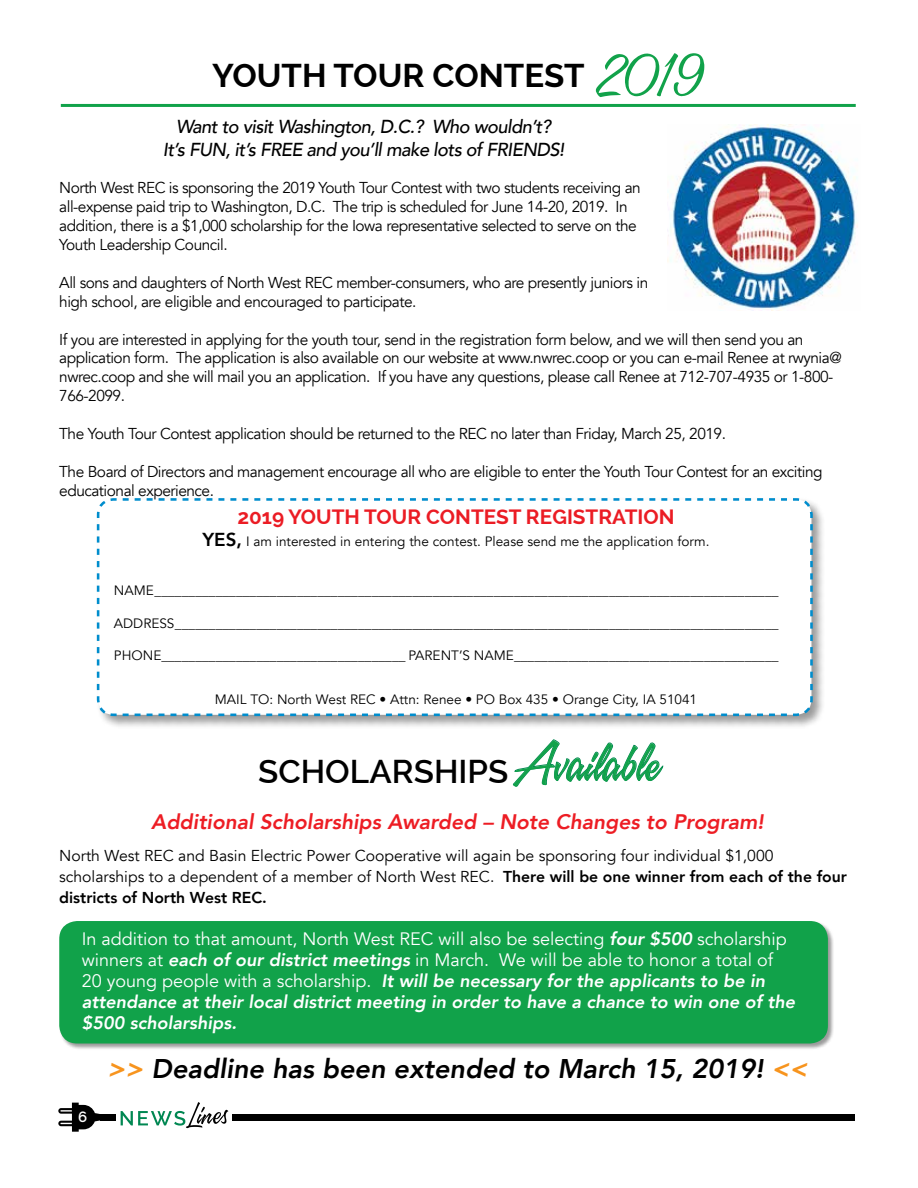
<style>
.page{position:relative;width:918px;height:1188px;background:#fff}
.page>*{position:absolute;margin:0;border:0;box-sizing:border-box;transform-origin:0 0}
.t1{font:600 33px "Raleway";color:#000}
.t2{font:700 33px "Raleway";color:#000}
.t3{font:italic 800 27px "Avenir";color:#000}
.t4{font:italic 800 21px "Avenir";color:#ed1d24}
.t5{font:700 20.7px "Raleway";color:#eb1c24}
.t6{font:italic 500 18.75px/22.5px "Avenir";letter-spacing:-.03em;color:#000;text-align:center}
.t7{font:italic 800 18px/21px "Avenir";color:#fff}
.t8{font:15.75px/18.9px "Avenir";letter-spacing:-.03em;color:#000}
.t9{font:15.75px/21px "Avenir";color:#000}
.t10{font:600 15px "Raleway";color:#fff}
.t11{font:13.5px "Avenir";color:#000}
.s1{font-family:"A&S Speedway";font-weight:400;font-size:54px;color:#11a24a}
.s2{font-weight:800;font-size:18.75px}
.s3{font-family:"A&S Speedway";font-weight:400;font-size:48px;color:#11a24a}
.s4{font-weight:800}
.s5{font-weight:400;font-style:normal}
.s6{color:#f7941e}
</style>
<div class="page">
<svg style="left:58px;top:1103px;width:43px;height:29px"></svg>
<div style="left:101px;top:1114px;width:754px;height:6px;background:#000"></div>
<div style="left:116px;top:1108px;width:115px;height:20px;background:#fff"></div>
<svg style="left:121px;top:1102px;width:107px;height:26px"></svg>
<img style="left:668px;top:124px;width:190px;height:186px">
<div style="left:95px;top:497px;width:731px;height:232px;background:#000;opacity:.4"></div>
<svg style="left:96px;top:497px;width:718px;height:220px"></svg>
<hr style="left:61px;top:104px;width:795px;height:3px;background:#11a24a">
<div style="left:59px;top:921px;width:776px;height:129px;background:#000;opacity:.4"></div>
<div style="left:59px;top:921px;width:769px;height:123px;background:#11a24a;border-radius:18px"></div>
<svg style="left:513px;top:740px;width:150px;height:46px"></svg>
<h1 class="t2" style="left:212px;top:57px;width:492px">YOUTH TOUR CONTEST <span class="s1">2019</span></h1>
<p class="t6" style="left:163px;top:116px;width:403px">Want to visit Washington, D.C.? Who wouldn’t?<br>It’s FUN, it’s FREE and you’ll make lots of FRIENDS!</p>
<p class="t8" style="left:59px;top:179px;width:583px">North West REC is sponsoring the 2019 Youth Tour Contest with two students receiving an all-expense paid trip to Washington, D.C. The trip is scheduled for June 14-20, 2019. In addition, there is a $1,000 scholarship for the Iowa representative selected to serve on the Youth Leadership Council.</p>
<p class="t8" style="left:59px;top:273px;width:591px">All sons and daughters of North West REC member-consumers, who are presently juniors in high school, are eligible and encouraged to participate.</p>
<p class="t8" style="left:59px;top:330px;width:784px">If you are interested in applying for the youth tour, send in the registration form below, and we will then send you an application form. The application is also available on our website at www.nwrec.coop or you can e-mail Renee at rwynia@ nwrec.coop and she will mail you an application. If you have any questions, please call Renee at 712-707-4935 or 1-800- 766-2099.</p>
<p class="t8" style="left:59px;top:425px;width:668px">The Youth Tour Contest application should be returned to the REC no later than Friday, March 25, 2019.</p>
<p class="t8" style="left:59px;top:462px;width:765px">The Board of Directors and management encourage all who are eligible to enter the Youth Tour Contest for an exciting educational experience.</p>
<h3 class="t5" style="left:237px;top:505px;width:439px">2019 YOUTH TOUR CONTEST REGISTRATION</h3>
<p class="t11" style="left:203px;top:534px;width:509px"><span class="s2">YES,</span> I am interested in entering the contest. Please send me the application form.</p>
<p class="t11" style="left:114px;top:582px;width:666px">NAME____________________________________________________________________________________________</p>
<p class="t11" style="left:114px;top:615px;width:666px">ADDRESS_________________________________________________________________________________________</p>
<p class="t11" style="left:114px;top:648px;width:666px">PHONE____________________________________ PARENT’S NAME_______________________________________</p>
<p class="t11" style="left:215px;top:691px;width:484px">MAIL TO: North West REC • Attn: Renee • PO Box 435 • Orange City, IA 51041</p>
<h1 class="t1" style="left:258px;top:752px;width:401px">SCHOLARSHIPS<span class="s3">Available</span></h1>
<h3 class="t4" style="left:151px;top:809px;width:614px">Additional Scholarships Awarded – Note Changes to Program!</h3>
<p class="t9" style="left:59px;top:845px;width:789px">North West REC and Basin Electric Power Cooperative will again be sponsoring four individual $1,000 scholarships to a dependent of a member of North West REC. <span class="s4">There will be one winner from each of the four districts of North West REC.</span></p>
<p class="t7" style="left:82px;top:928px;width:715px"><span class="s5">In addition to that amount, North West REC will also be selecting</span> four $500 <span class="s5">scholarship winners at</span> each of our district meetings <span class="s5">in March. We will be able to honor a total of 20 young people with a scholarship.</span> It will be necessary for the applicants to be in attendance at their local district meeting in order to have a chance to win one of the $500 scholarships.</p>
<h2 class="t3" style="left:108px;top:1053px;width:701px"><span class="s6">&gt;&gt;</span> Deadline has been extended to March 15, 2019! <span class="s6">&lt;&lt;</span></h2>
<p class="t10" style="left:78px;top:1108px;width:11px">6</p>
</div>
